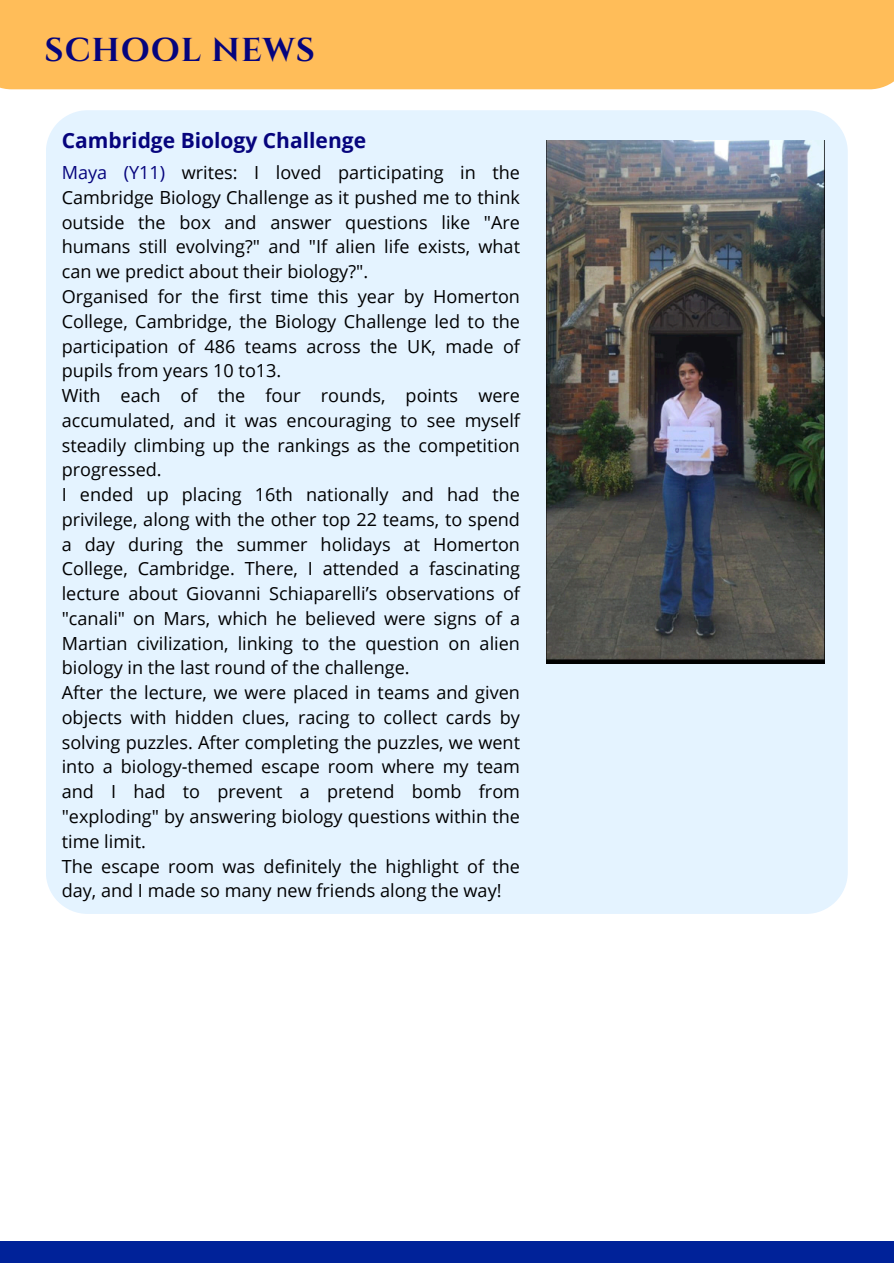
<style>
.page{position:relative;width:894px;height:1264px;background:#fff}
.page>*{position:absolute;margin:0;border:0;box-sizing:border-box;transform-origin:0 0}
.t1{font:700 33px "Cinzel";letter-spacing:.03em;color:#06047d}
.t2{font:700 21px "Open Sans";color:#06047d}
.t3{font:18px/24.8px "Open Sans";color:#000;text-align:justify}
.s1{color:#06047d}
</style>
<div class="page">
<div style="left:0;top:1241px;width:893px;height:22px;background:#029"></div>
<div style="left:0;top:0;width:893px;height:89px;background:#ffbd59"></div>
<div style="left:46px;top:110px;width:801px;height:803px;background:#e4f3ff"></div>
<img style="left:546px;top:141px;width:278px;height:522px">
<p class="t1" style="left:45px;top:29px;width:272px">SCHOOL NEWS</p>
<p class="t2" style="left:62px;top:125px;width:306px">Cambridge Biology Challenge</p>
<h2 class="t3" style="left:62px;top:160px;width:459px"><span class="s1">Maya (Y11)</span> writes: I loved participating in the Cambridge Biology Challenge as it pushed me to think outside the box and answer questions like "Are humans still evolving?" and "If alien life exists, what can we predict about their biology?".</h2>
<p class="t3" style="left:62px;top:283px;width:459px">Organised for the first time this year by Homerton College, Cambridge, the Biology Challenge led to the participation of 486 teams across the UK, made of pupils from years 10 to13.</p>
<p class="t3" style="left:62px;top:382px;width:459px">With each of the four rounds, points were accumulated, and it was encouraging to see myself steadily climbing up the rankings as the competition progressed.</p>
<p class="t3" style="left:62px;top:481px;width:459px">I ended up placing 16th nationally and had the privilege, along with the other top 22 teams, to spend a day during the summer holidays at Homerton College, Cambridge. There, I attended a fascinating lecture about Giovanni Schiaparelli’s observations of "canali" on Mars, which he believed were signs of a Martian civilization, linking to the question on alien biology in the last round of the challenge.</p>
<p class="t3" style="left:62px;top:679px;width:459px">After the lecture, we were placed in teams and given objects with hidden clues, racing to collect cards by solving puzzles. After completing the puzzles, we went into a biology-themed escape room where my team and I had to prevent a pretend bomb from "exploding" by answering biology questions within the time limit.</p>
<p class="t3" style="left:62px;top:853px;width:459px">The escape room was definitely the highlight of the day, and I made so many new friends along the way!</p>
</div>
